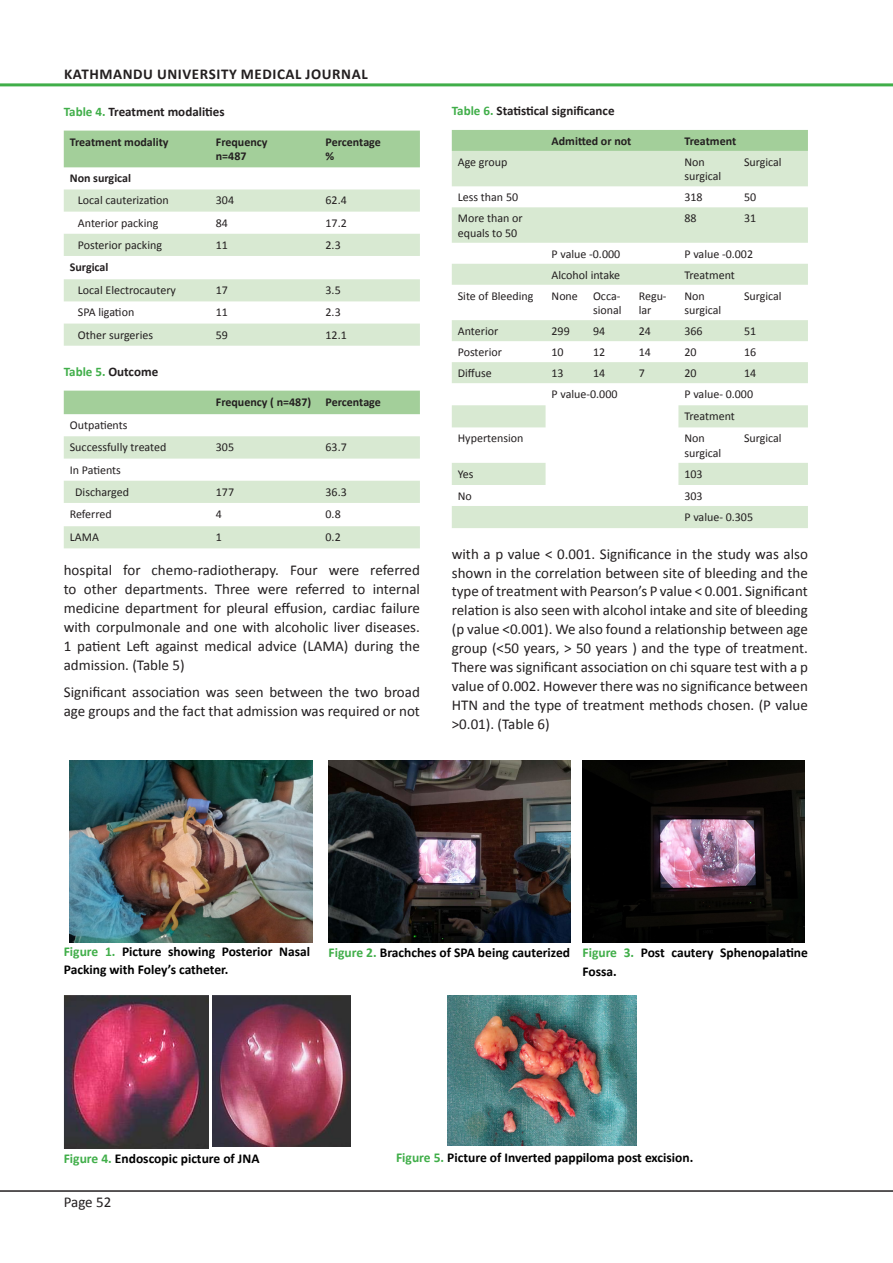
<style>
.page{position:relative;width:893px;height:1263px;background:#fff}
.page>*{position:absolute;margin:0;border:0;box-sizing:border-box;transform-origin:0 0}
.Normal_Text{font:15px/18.9px "Calibri";color:#231f20;text-align:justify}
.t1{font:700 15px "Calibri";letter-spacing:.04em;color:#231f20}
.Table_Figure_Legend{font:700 13.5px/18.8px "Calibri";color:#000}
.Table_Figure_Legend-2{font:700 13.05px "Calibri";color:#231f20}
.Table_Figure_Legend-3{font:700 13.05px "Calibri";color:#40ae49}
.Table_Text{font:12px/14.4px "Calibri";color:#231f20}
.Table_Text-2{font:700 12px "Calibri";color:#231f20}
.s1{color:#40ae49}
.s2{color:#231f20}
</style>
<div class="page">
<hr style="left:0;top:1190px;width:893px;height:2px;background:#231f20">
<hr style="left:0;top:83px;width:893px;height:3px;background:#40ae49">
<div style="left:64px;top:131px;width:356px;height:36px;background:#a3cf9a"></div>
<svg style="left:64px;top:189px;width:356px;height:157px;fill:#d8e9d2"></svg>
<div style="left:64px;top:391px;width:356px;height:23px;background:#a3cf9a"></div>
<svg style="left:64px;top:436px;width:356px;height:112px"></svg>
<div style="left:452px;top:130px;width:356px;height:21px;background:#a3cf9a"></div>
<svg style="left:452px;top:151px;width:356px;height:377px"></svg>
<img style="left:70px;top:760px;width:243px;height:183px">
<img style="left:328px;top:760px;width:242px;height:182px">
<img style="left:583px;top:760px;width:222px;height:182px">
<img style="left:64px;top:996px;width:145px;height:153px">
<img style="left:212px;top:996px;width:138px;height:151px">
<img style="left:447px;top:996px;width:190px;height:150px">
<p class="t1" style="left:64px;top:64px;width:305px">KATHMANDU UNIVERSITY MEDICAL JOURNAL</p>
<p class="Table_Figure_Legend-2" style="left:64px;top:103px;width:162px"><span class="s1">Table 4.</span> Treatment modalities</p>
<p class="Table_Text-2" style="left:70px;top:134px;width:100px">Treatment modality</p>
<p class="Table_Text-2" style="left:216px;top:134px;width:53px">Frequency</p>
<p class="Table_Text-2" style="left:216px;top:148px;width:32px">n=487</p>
<p class="Table_Text-2" style="left:326px;top:134px;width:57px">Percentage</p>
<p class="Table_Text-2" style="left:326px;top:148px;width:10px">%</p>
<p class="Table_Text-2" style="left:70px;top:171px;width:63px">Non surgical</p>
<p class="Table_Text" style="left:78px;top:193px;width:92px">Local cauterization</p>
<p class="Table_Text" style="left:216px;top:193px;width:20px">304</p>
<p class="Table_Text" style="left:326px;top:193px;width:23px">62.4</p>
<p class="Table_Text" style="left:78px;top:215px;width:82px">Anterior packing</p>
<p class="Table_Text" style="left:216px;top:215px;width:14px">84</p>
<p class="Table_Text" style="left:326px;top:215px;width:23px">17.2</p>
<p class="Table_Text" style="left:78px;top:238px;width:86px">Posterior packing</p>
<p class="Table_Text" style="left:216px;top:238px;width:14px">11</p>
<p class="Table_Text" style="left:326px;top:238px;width:17px">2.3</p>
<p class="Table_Text-2" style="left:70px;top:259px;width:40px">Surgical</p>
<p class="Table_Text" style="left:78px;top:283px;width:100px">Local Electrocautery</p>
<p class="Table_Text" style="left:216px;top:283px;width:14px">17</p>
<p class="Table_Text" style="left:326px;top:283px;width:17px">3.5</p>
<p class="Table_Text" style="left:78px;top:305px;width:58px">SPA ligation</p>
<p class="Table_Text" style="left:216px;top:305px;width:14px">11</p>
<p class="Table_Text" style="left:326px;top:305px;width:17px">2.3</p>
<p class="Table_Text" style="left:78px;top:327px;width:77px">Other surgeries</p>
<p class="Table_Text" style="left:216px;top:327px;width:14px">59</p>
<p class="Table_Text" style="left:326px;top:327px;width:23px">12.1</p>
<p class="Table_Figure_Legend-3" style="left:64px;top:363px;width:96px">Table 5. <span class="s2">Outcome</span></p>
<p class="Table_Text-2" style="left:216px;top:394px;width:97px">Frequency ( n=487)</p>
<p class="Table_Text-2" style="left:326px;top:394px;width:57px">Percentage</p>
<p class="Table_Text" style="left:70px;top:418px;width:59px">Outpatients</p>
<p class="Table_Text" style="left:70px;top:440px;width:98px">Successfully treated</p>
<p class="Table_Text" style="left:216px;top:440px;width:20px">305</p>
<p class="Table_Text" style="left:326px;top:440px;width:23px">63.7</p>
<p class="Table_Text" style="left:70px;top:462px;width:53px">In Patients</p>
<p class="Table_Text" style="left:75px;top:485px;width:55px">Discharged</p>
<p class="Table_Text" style="left:216px;top:485px;width:20px">177</p>
<p class="Table_Text" style="left:326px;top:485px;width:23px">36.3</p>
<p class="Table_Text" style="left:70px;top:507px;width:43px">Referred</p>
<p class="Table_Text" style="left:216px;top:507px;width:8px">4</p>
<p class="Table_Text" style="left:326px;top:507px;width:17px">0.8</p>
<p class="Table_Text" style="left:70px;top:530px;width:31px">LAMA</p>
<p class="Table_Text" style="left:216px;top:530px;width:8px">1</p>
<p class="Table_Text" style="left:326px;top:530px;width:17px">0.2</p>
<p class="Normal_Text" style="left:64px;top:561px;width:358px">hospital for chemo-radiotherapy. Four were referred to other departments. Three were referred to internal medicine department for pleural effusion, cardiac failure with corpulmonale and one with alcoholic liver diseases.<br>1 patient Left against medical advice (LAMA) during the admission. (Table 5)</p>
<p class="Normal_Text" style="left:64px;top:683px;width:358px">Significant association was seen between the two broad age groups and the fact that admission was required or not</p>
<p class="Table_Figure_Legend-2" style="left:452px;top:103px;width:164px"><span class="s1">Table 6.</span> Statistical significance</p>
<p class="Table_Text-2" style="left:552px;top:133px;width:81px">Admitted or not</p>
<p class="Table_Text-2" style="left:684px;top:133px;width:53px">Treatment</p>
<p class="Table_Text" style="left:458px;top:155px;width:51px">Age group</p>
<p class="Table_Text" style="left:684px;top:155px;width:38px">Non surgical</p>
<p class="Table_Text" style="left:744px;top:155px;width:39px">Surgical</p>
<p class="Table_Text" style="left:458px;top:190px;width:62px">Less than 50</p>
<p class="Table_Text" style="left:684px;top:190px;width:20px">318</p>
<p class="Table_Text" style="left:744px;top:190px;width:14px">50</p>
<p class="Table_Text" style="left:458px;top:211px;width:66px">More than or equals to 50</p>
<p class="Table_Text" style="left:684px;top:211px;width:14px">88</p>
<p class="Table_Text" style="left:744px;top:211px;width:14px">31</p>
<p class="Table_Text" style="left:552px;top:247px;width:70px">P value -0.000</p>
<p class="Table_Text" style="left:684px;top:247px;width:70px">P value -0.002</p>
<p class="Table_Text" style="left:552px;top:268px;width:70px">Alcohol intake</p>
<p class="Table_Text" style="left:684px;top:268px;width:52px">Treatment</p>
<p class="Table_Text" style="left:458px;top:289px;width:77px">Site of Bleeding</p>
<p class="Table_Text" style="left:552px;top:289px;width:28px">None</p>
<p class="Table_Text" style="left:593px;top:289px;width:30px">Occa&shy;sional</p>
<p class="Table_Text" style="left:639px;top:289px;width:29px">Regu&shy;lar</p>
<p class="Table_Text" style="left:684px;top:289px;width:38px">Non surgical</p>
<p class="Table_Text" style="left:744px;top:289px;width:39px">Surgical</p>
<p class="Table_Text" style="left:458px;top:324px;width:42px">Anterior</p>
<p class="Table_Text" style="left:552px;top:324px;width:20px">299</p>
<p class="Table_Text" style="left:593px;top:324px;width:14px">94</p>
<p class="Table_Text" style="left:639px;top:324px;width:14px">24</p>
<p class="Table_Text" style="left:684px;top:324px;width:20px">366</p>
<p class="Table_Text" style="left:744px;top:324px;width:14px">51</p>
<p class="Table_Text" style="left:458px;top:345px;width:46px">Posterior</p>
<p class="Table_Text" style="left:552px;top:345px;width:14px">10</p>
<p class="Table_Text" style="left:593px;top:345px;width:14px">12</p>
<p class="Table_Text" style="left:639px;top:345px;width:14px">14</p>
<p class="Table_Text" style="left:684px;top:345px;width:14px">20</p>
<p class="Table_Text" style="left:744px;top:345px;width:14px">16</p>
<p class="Table_Text" style="left:458px;top:366px;width:36px">Diffuse</p>
<p class="Table_Text" style="left:552px;top:366px;width:14px">13</p>
<p class="Table_Text" style="left:593px;top:366px;width:14px">14</p>
<p class="Table_Text" style="left:639px;top:366px;width:8px">7</p>
<p class="Table_Text" style="left:684px;top:366px;width:14px">20</p>
<p class="Table_Text" style="left:744px;top:366px;width:14px">14</p>
<p class="Table_Text" style="left:552px;top:387px;width:67px">P value-0.000</p>
<p class="Table_Text" style="left:684px;top:387px;width:70px">P value- 0.000</p>
<p class="Table_Text" style="left:684px;top:409px;width:52px">Treatment</p>
<p class="Table_Text" style="left:458px;top:431px;width:67px">Hypertension</p>
<p class="Table_Text" style="left:684px;top:431px;width:38px">Non surgical</p>
<p class="Table_Text" style="left:744px;top:431px;width:39px">Surgical</p>
<p class="Table_Text" style="left:458px;top:467px;width:17px">Yes</p>
<p class="Table_Text" style="left:684px;top:467px;width:20px">103</p>
<p class="Table_Text" style="left:458px;top:489px;width:16px">No</p>
<p class="Table_Text" style="left:684px;top:489px;width:20px">303</p>
<p class="Table_Text" style="left:684px;top:510px;width:70px">P value- 0.305</p>
<p class="Normal_Text" style="left:452px;top:544px;width:358px">with a p value &lt; 0.001. Significance in the study was also shown in the correlation between site of bleeding and the type of treatment with Pearson’s P value &lt; 0.001. Significant relation is also seen with alcohol intake and site of bleeding (p value &lt;0.001). We also found a relationship between age group (&lt;50 years, &gt; 50 years ) and the type of treatment.<br>There was significant association on chi square test with a p value of 0.002. However there was no significance between HTN and the type of treatment methods chosen. (P value &gt;0.01). (Table 6)</p>
<p class="Table_Figure_Legend" style="left:64px;top:942px;width:248px"><span class="s1">Figure 1.</span> Picture showing Posterior Nasal<br>Packing with Foley’s catheter.</p>
<p class="Table_Figure_Legend" style="left:329px;top:943px;width:243px"><span class="s1">Figure 2.</span> Brachches of SPA being cauterized</p>
<p class="Table_Figure_Legend" style="left:582px;top:943px;width:227px"><span class="s1">Figure 3.</span> Post cautery Sphenopalatine<br>Fossa.</p>
<p class="Table_Figure_Legend" style="left:64px;top:1149px;width:197px"><span class="s1">Figure 4.</span> Endoscopic picture of JNA</p>
<p class="Table_Figure_Legend" style="left:396px;top:1148px;width:299px"><span class="s1">Figure 5.</span> Picture of Inverted pappiloma post excision.</p>
<p class="Normal_Text" style="left:64px;top:1193px;width:49px">Page 52</p>
</div>
